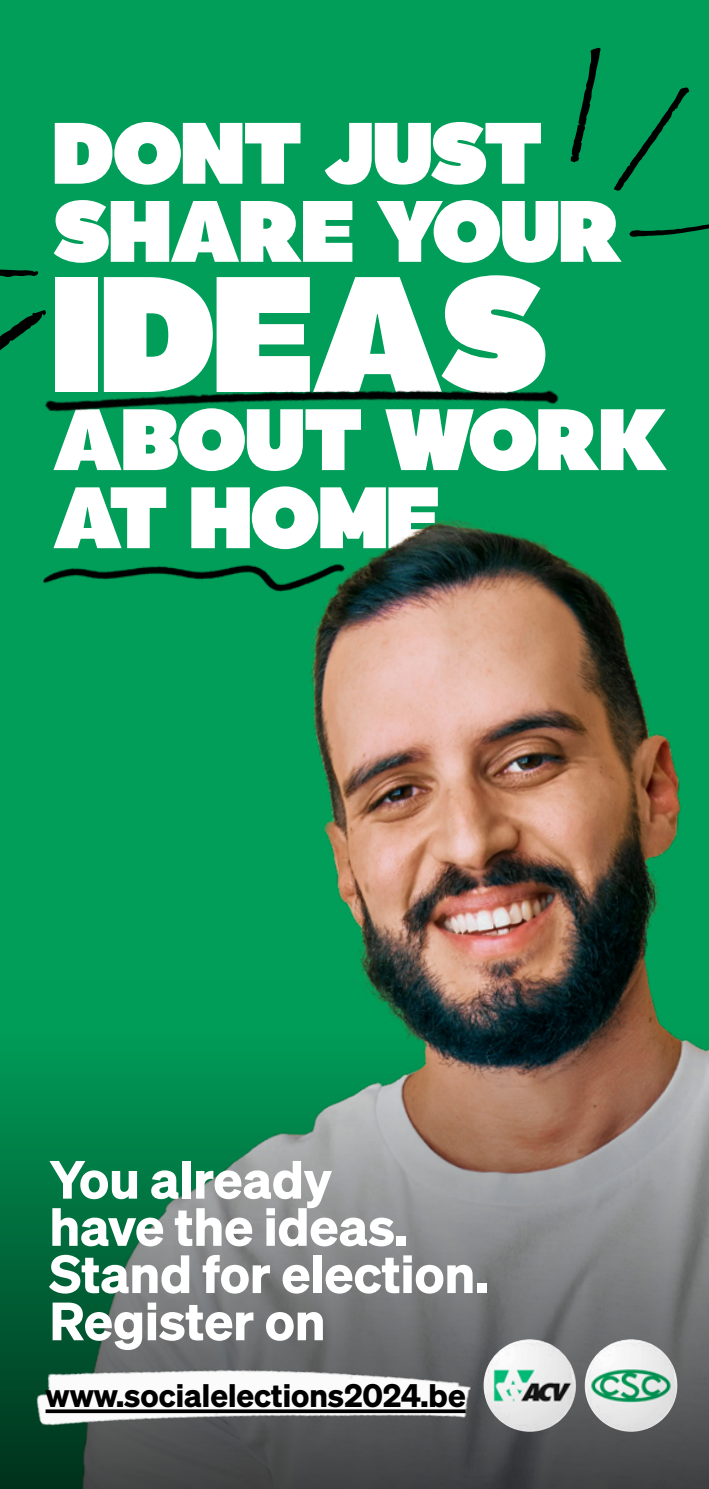
<style>
.page{position:relative;width:709px;height:1489px;background:#fff}
.page>*{position:absolute;margin:0;border:0;box-sizing:border-box;transform-origin:0 0}
.t1{font:900 163.75px "Maax Display";color:#fff}
.t2{font:900 86.75px/78px "Maax Display";color:#fff}
.t3{font:52.5px/47.2px "Sohne Dreiviertelfett";color:#fff}
.t4{font:31.75px "Sohne Dreiviertelfett";color:#000}
</style>
<div class="page">
<div style="left:0;top:0;width:709px;height:1488px;background:#009e59"></div>
<img style="left:310px;top:519px;width:371px;height:461px">
<svg style="left:0;top:980px;width:709px;height:508px"></svg>
<img style="left:42px;top:519px;width:318px;height:125px">
<svg style="left:570px;top:48px;width:31px;height:114px"></svg>
<svg style="left:614px;top:87px;width:75px;height:104px"></svg>
<svg style="left:629px;top:224px;width:80px;height:13px"></svg>
<img style="left:46px;top:390px;width:513px;height:22px">
<svg style="left:0;top:269px;width:38px;height:8px"></svg>
<svg style="left:0;top:310px;width:46px;height:97px"></svg>
<img style="left:23px;top:1355px;width:470px;height:78px">
<hr style="left:46px;top:1409px;width:419px;height:3px;background:#000">
<img style="left:584px;top:1338px;width:93px;height:93px;border-radius:46px">
<img style="left:483px;top:1338px;width:93px;height:93px;border-radius:46px">
<h2 class="t2" style="left:53px;top:108px;width:570px">DONT JUST<br>SHARE YOUR</h2>
<h1 class="t1" style="left:53px;top:213px;width:495px">IDEAS</h1>
<h2 class="t2" style="left:53px;top:394px;width:616px">ABOUT WORK<br>AT HOME</h2>
<p class="t3" style="left:50px;top:1154px;width:440px">You already<br>have the ideas.<br>Stand for election.<br>Register on</p>
<p class="t4" style="left:46px;top:1375px;width:421px">www.socialelections2024.be</p>
</div>
